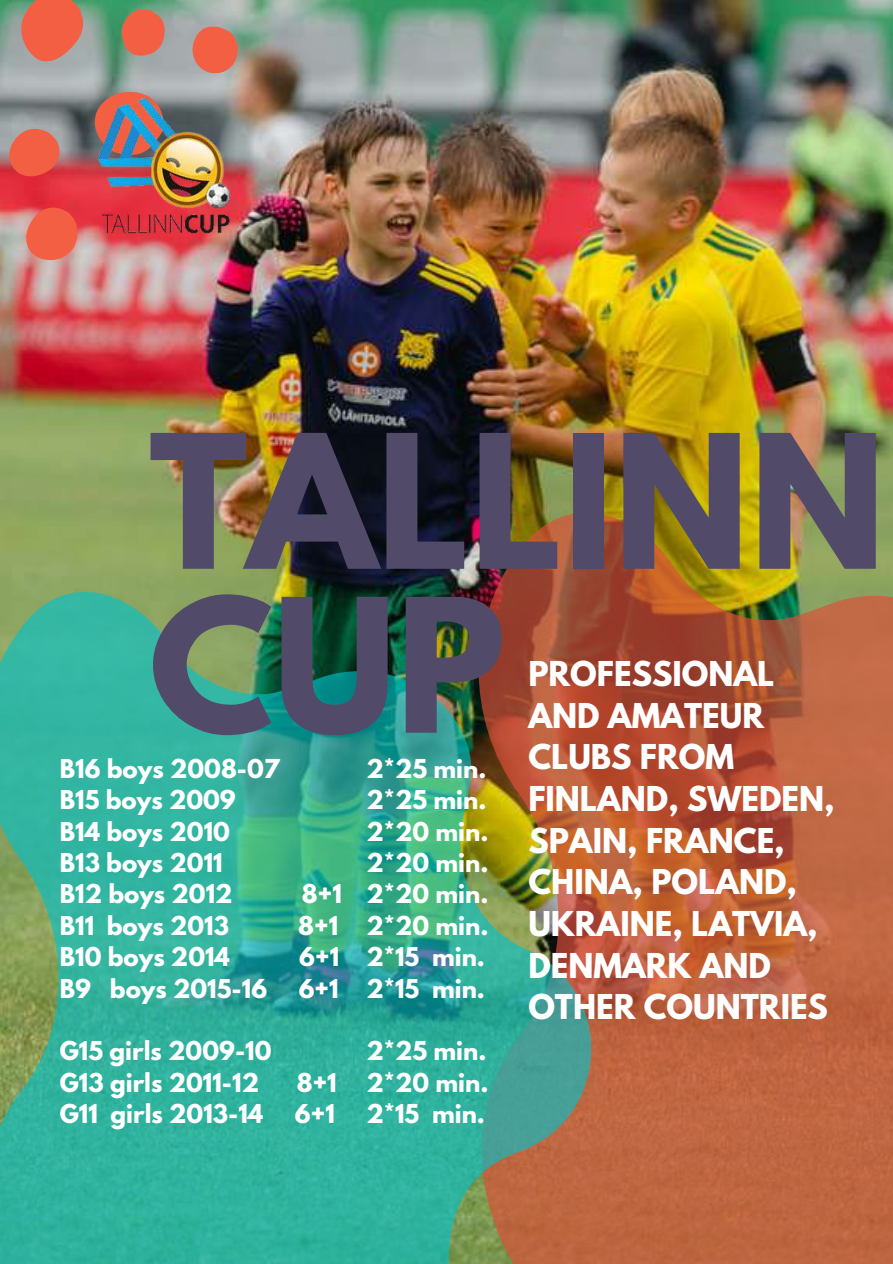
<style>
.page{position:relative;width:893px;height:1264px;background:#fff}
.page>*{position:absolute;margin:0;border:0;box-sizing:border-box;transform-origin:0 0}
.t1{font:700 164.7px/163.8px "League Spartan";color:#514b69}
.t2{font:700 30.3px/41.7px "League Spartan";color:#fff}
.t3{font:700 23.1px/31.3px "League Spartan";color:#fff}
</style>
<div class="page">
<img style="left:0;top:0;width:892px;height:589px">
<svg style="left:26px;top:207px;width:51px;height:53px;background:#eb644f"></svg>
<svg style="left:21px;top:0;width:62px;height:62px;background:#dd6e57"></svg>
<svg style="left:9px;top:129px;width:51px;height:48px;background:#e4624f"></svg>
<svg style="left:121px;top:9px;width:44px;height:47px;background:#d36e53"></svg>
<svg style="left:192px;top:27px;width:46px;height:47px;background:#df705a"></svg>
<svg style="left:471px;top:491px;width:421px;height:772px;background:#b46439"></svg>
<img style="left:0;top:589px;width:591px;height:674px">
<img style="left:89px;top:89px;width:154px;height:154px">
<h1 class="t1" style="left:149px;top:441px;width:737px">TALLINN<br>CUP</h1>
<h2 class="t2" style="left:528px;top:657px;width:308px">PROFESSIONAL<br>AND AMATEUR<br>CLUBS FROM<br>FINLAND, SWEDEN,<br>SPAIN, FRANCE,<br>CHINA, POLAND,<br>UKRAINE, LATVIA,<br>DENMARK AND<br>OTHER COUNTRIES</h2>
<p class="t3" style="left:60px;top:756px;width:221px">B16 boys 2008-07<br>B15 boys 2009<br>B14 boys 2010<br>B13 boys 2011<br>B12 boys 2012</p>
<p class="t3" style="left:366px;top:756px;width:123px">2*25 min.<br>2*25 min.<br>2*20 min.<br>2*20 min.<br>2*20 min.<br>2*20 min.<br>2*15 min.<br>2*15 min.</p>
<p class="t3" style="left:302px;top:881px;width:41px">8+1</p>
<p class="t3" style="left:60px;top:912px;width:171px">B11 boys 2013</p>
<p class="t3" style="left:298px;top:912px;width:41px">8+1</p>
<p class="t3" style="left:60px;top:944px;width:172px">B10 boys 2014</p>
<p class="t3" style="left:299px;top:944px;width:41px">6+1</p>
<p class="t3" style="left:60px;top:975px;width:209px">B9 boys 2015-16</p>
<p class="t3" style="left:299px;top:975px;width:41px">6+1</p>
<p class="t3" style="left:60px;top:1038px;width:213px">G15 girls 2009-10<br>G13 girls 2011-12</p>
<p class="t3" style="left:366px;top:1038px;width:123px;text-align:justify">2*25 min.<br>2*20 min.<br>2*15 min.</p>
<p class="t3" style="left:297px;top:1069px;width:41px">8+1</p>
<p class="t3" style="left:60px;top:1100px;width:205px">G11 girls 2013-14</p>
<p class="t3" style="left:295px;top:1100px;width:41px">6+1</p>
</div>
